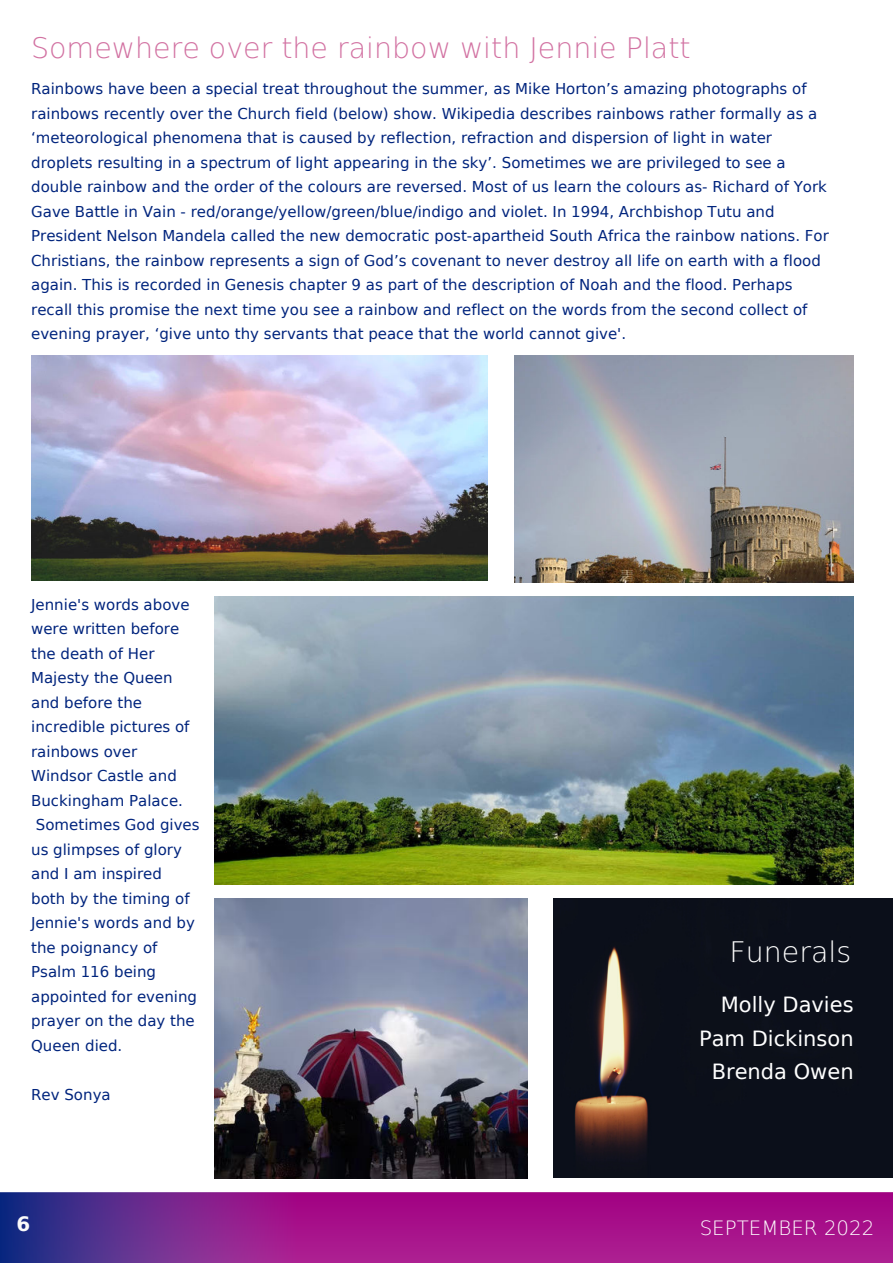
<style>
.page{position:relative;width:893px;height:1264px;background:#fff}
.page>*{position:absolute;margin:0;border:0;box-sizing:border-box;transform-origin:0 0}
.t1{font:200 28.5px "DejaVu Sans";color:#d272a2}
.t2{font:200 28.5px "DejaVu Sans";color:#fff}
.t3{font:21px/33.8px "DejaVu Sans";color:#fff;text-align:right}
.t4{font:200 19.8px "DejaVu Sans";color:#fff}
.t5{font:700 19.8px "DejaVu Sans";color:#fafafa}
.t6{font:15px/24.5px "DejaVu Sans";color:#00247d}
</style>
<div class="page">
<img style="left:0;top:1192px;width:892px;height:70px">
<img style="left:553px;top:898px;width:339px;height:279px">
<img style="left:31px;top:356px;width:457px;height:225px">
<img style="left:215px;top:898px;width:312px;height:280px">
<img style="left:514px;top:356px;width:339px;height:226px">
<img style="left:215px;top:596px;width:638px;height:288px">
<h1 class="t1" style="left:31px;top:26px;width:661px">Somewhere over the rainbow with Jennie Platt</h1>
<p class="t6" style="left:31px;top:76px;width:799px">Rainbows have been a special treat throughout the summer, as Mike Horton’s amazing photographs of rainbows recently over the Church field (below) show. Wikipedia describes rainbows rather formally as a ‘meteorological phenomena that is caused by reflection, refraction and dispersion of light in water droplets resulting in a spectrum of light appearing in the sky’. Sometimes we are privileged to see a double rainbow and the order of the colours are reversed. Most of us learn the colours as- Richard of York Gave Battle in Vain - red/orange/yellow/green/blue/indigo and violet. In 1994, Archbishop Tutu and President Nelson Mandela called the new democratic post-apartheid South Africa the rainbow nations. For Christians, the rainbow represents a sign of God’s covenant to never destroy all life on earth with a flood again. This is recorded in Genesis chapter 9 as part of the description of Noah and the flood. Perhaps recall this promise the next time you see a rainbow and reflect on the words from the second collect of evening prayer, ‘give unto thy servants that peace that the world cannot give'.</p>
<p class="t6" style="left:31px;top:592px;width:160px">Jennie's words above</p>
<p class="t6" style="left:31px;top:616px;width:150px">were written before</p>
<p class="t6" style="left:31px;top:641px;width:125px">the death of Her</p>
<p class="t6" style="left:31px;top:665px;width:143px">Majesty the Queen</p>
<p class="t6" style="left:31px;top:690px;width:112px">and before the</p>
<p class="t6" style="left:31px;top:714px;width:160px">incredible pictures of</p>
<p class="t6" style="left:31px;top:739px;width:107px">rainbows over</p>
<p class="t6" style="left:31px;top:763px;width:147px">Windsor Castle and</p>
<p class="t6" style="left:31px;top:788px;width:153px">Buckingham Palace.</p>
<p class="t6" style="left:36px;top:812px;width:165px">Sometimes God gives</p>
<p class="t6" style="left:31px;top:836px;width:152px">us glimpses of glory</p>
<p class="t6" style="left:31px;top:861px;width:132px">and I am inspired</p>
<p class="t6" style="left:31px;top:885px;width:160px">both by the timing of</p>
<p class="t6" style="left:31px;top:910px;width:165px">Jennie's words and by</p>
<p class="t6" style="left:31px;top:934px;width:128px">the poignancy of</p>
<p class="t6" style="left:31px;top:959px;width:126px">Psalm 116 being</p>
<p class="t6" style="left:31px;top:983px;width:167px">appointed for evening</p>
<p class="t6" style="left:31px;top:1008px;width:165px">prayer on the day the</p>
<p class="t6" style="left:31px;top:1032px;width:93px">Queen died.</p>
<p class="t6" style="left:31px;top:1081px;width:81px">Rev Sonya</p>
<h1 class="t2" style="left:729px;top:930px;width:123px">Funerals</h1>
<h2 class="t3" style="left:699px;top:986px;width:156px">Molly Davies<br>Pam Dickinson<br>Brenda Owen</h2>
<h3 class="t5" style="left:16px;top:1207px;width:15px">6</h3>
<h3 class="t4" style="left:699px;top:1213px;width:176px">SEPTEMBER 2022</h3>
</div>
